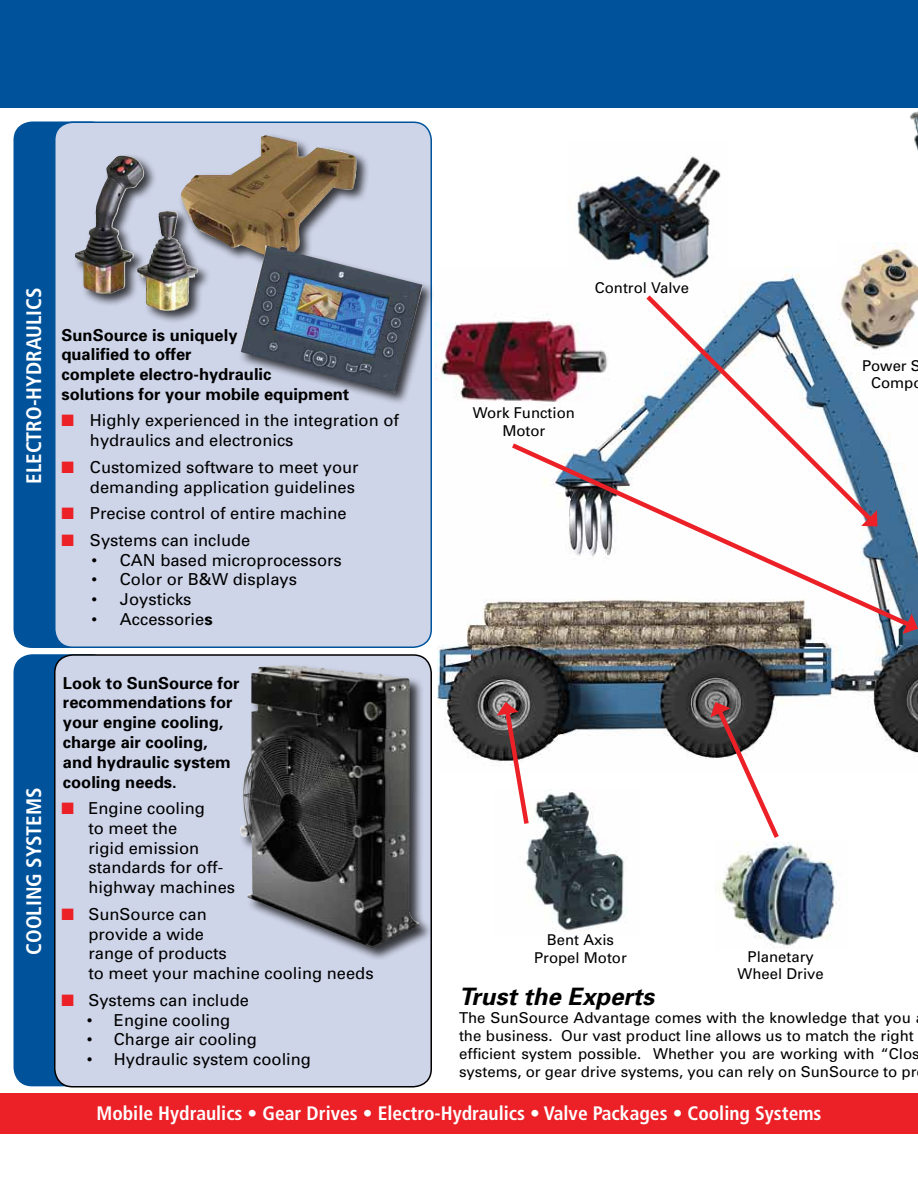
<style>
.page{position:relative;width:918px;height:1188px;background:#fff}
.page>*{position:absolute;margin:0;border:0;box-sizing:border-box;transform-origin:0 0}
.t1{font:italic 700 24px "Univers";color:#000}
.t2{font:700 condensed 21px "Frutiger";color:#fff}
.t3{font:700 condensed 19.5px "Frutiger";color:#fff}
.t4{font:16.5px/19.8px "Univers";color:#000}
.t5{font:700 16.5px/19.8px "Univers";color:#000}
.t6{font:15px/18px "Univers";color:#000}
.t7{font:14.85px/17.9px "Univers";color:#000;text-align:center}
.s1{color:#eb2127}
.s2{font-weight:700}
</style>
<div class="page">
<img style="left:437px;top:273px;width:481px;height:489px">
<div style="left:14px;top:655px;width:95px;height:431px;background:#00539b;border-radius:18px"></div>
<div style="left:14px;top:654px;width:96px;height:432px;border:2px solid #00539b;border-radius:18px"></div>
<div style="left:55px;top:655px;width:376px;height:432px;background:#cfd5e9;border-radius:18px"></div>
<div style="left:54px;top:654px;width:378px;height:434px;border:2px solid #000;border-radius:18px"></div>
<div style="left:14px;top:122px;width:95px;height:525px;background:#00539b;border-radius:18px"></div>
<div style="left:14px;top:122px;width:96px;height:526px;border:2px solid #00539b;border-radius:18px"></div>
<div style="left:55px;top:122px;width:376px;height:525px;background:#cfd5e9;border-radius:18px"></div>
<div style="left:54px;top:122px;width:378px;height:526px;border:2px solid #00539b;border-radius:18px"></div>
<div style="left:0;top:1094px;width:918px;height:40px;background:#eb2127"></div>
<img style="left:568px;top:156px;width:160px;height:131px">
<img style="left:435px;top:303px;width:181px;height:121px">
<img style="left:895px;top:111px;width:23px;height:248px">
<img style="left:837px;top:242px;width:81px;height:113px">
<img style="left:719px;top:842px;width:118px;height:105px">
<img style="left:525px;top:790px;width:100px;height:142px">
<svg style="left:497px;top:702px;width:35px;height:127px"></svg>
<svg style="left:710px;top:702px;width:73px;height:141px"></svg>
<svg style="left:642px;top:291px;width:236px;height:149px"></svg>
<svg style="left:507px;top:440px;width:410px;height:192px"></svg>
<svg style="left:903px;top:614px;width:15px;height:20px"></svg>
<div style="left:0;top:0;width:918px;height:108px;background:#00539b"></div>
<div style="left:239px;top:664px;width:194px;height:298px;background:#000;opacity:.75"></div>
<img style="left:239px;top:665px;width:180px;height:283px">
<div style="left:179px;top:133px;width:191px;height:136px;background:#000;opacity:.75"></div>
<img style="left:180px;top:135px;width:177px;height:129px">
<div style="left:73px;top:153px;width:138px;height:171px;background:#000;opacity:.75"></div>
<img style="left:75px;top:156px;width:46px;height:138px">
<div style="left:239px;top:243px;width:196px;height:162px;background:#000;opacity:.75"></div>
<img style="left:241px;top:245px;width:182px;height:147px">
<p class="t2" style="left:22px;top:484px;width:195px;rotate:-90deg">Electro-hydraulics</p>
<p class="t2" style="left:22px;top:955px;width:166px;rotate:-90deg">cooling systems</p>
<p class="t5" style="left:62px;top:324px;width:289px">SunSource is uniquely<br>qualified to offer<br>complete electro-hydraulic<br>solutions for your mobile equipment</p>
<p class="t4" style="left:90px;top:410px;width:310px;text-indent:-28px"><span class="s1">■</span> Highly experienced in the integration of hydraulics and electronics</p>
<p class="t4" style="left:62px;top:457px;width:299px;text-align:right"><span class="s1">■</span> Customized software to meet your demanding application guidelines</p>
<p class="t4" style="left:62px;top:503px;width:287px"><span class="s1">■</span> Precise control of entire machine</p>
<p class="t4" style="left:62px;top:530px;width:190px"><span class="s1">■</span> Systems can include</p>
<p class="t4" style="left:91px;top:549px;width:252px">• CAN based microprocessors</p>
<p class="t4" style="left:91px;top:569px;width:207px">• Color or B&amp;W displays</p>
<p class="t4" style="left:91px;top:589px;width:102px">• Joysticks</p>
<p class="t4" style="left:91px;top:609px;width:123px">• Accessorie<span class="s2">s</span></p>
<p class="t5" style="left:63px;top:672px;width:178px">Look to SunSource for recommendations for your engine cooling, charge air cooling, and hydraulic system cooling needs.</p>
<p class="t4" style="left:88px;top:798px;width:148px;text-indent:-27px"><span class="s1">■</span> Engine cooling<br>to meet the<br>rigid emission standards for off&shy;highway machines</p>
<p class="t4" style="left:88px;top:904px;width:287px;text-indent:-27px"><span class="s1">■</span> SunSource can<br>provide a wide<br>range of products<br>to meet your machine cooling needs</p>
<p class="t4" style="left:61px;top:990px;width:189px"><span class="s1">■</span> Systems can include</p>
<p class="t4" style="left:87px;top:1010px;width:145px">• Engine cooling</p>
<p class="t4" style="left:87px;top:1029px;width:172px">• Charge air cooling</p>
<p class="t4" style="left:87px;top:1049px;width:226px">• Hydraulic system cooling</p>
<p class="t7" style="left:595px;top:278px;width:96px">Control Valve</p>
<p class="t7" style="left:473px;top:404px;width:104px">Work Function<br>Motor</p>
<p class="t7" style="left:862px;top:356px;width:62px;text-align:right">Power S<br>Compo</p>
<p class="t7" style="left:534px;top:931px;width:94px">Bent Axis<br>Propel Motor</p>
<p class="t7" style="left:738px;top:947px;width:88px">Planetary<br>Wheel Drive</p>
<h1 class="t1" style="left:459px;top:981px;width:197px">Trust the Experts</h1>
<p class="t6" style="left:459px;top:1009px;width:462px">The SunSource Advantage comes with the knowledge that you the business. Our vast product line allows us to match the right efficient system possible. Whether you are working with “Clos systems, or gear drive systems, you can rely on SunSource to pr</p>
<p class="t3" style="left:96px;top:1102px;width:727px">Mobile Hydraulics • Gear Drives • Electro-Hydraulics • Valve Packages • Cooling Systems</p>
</div>
